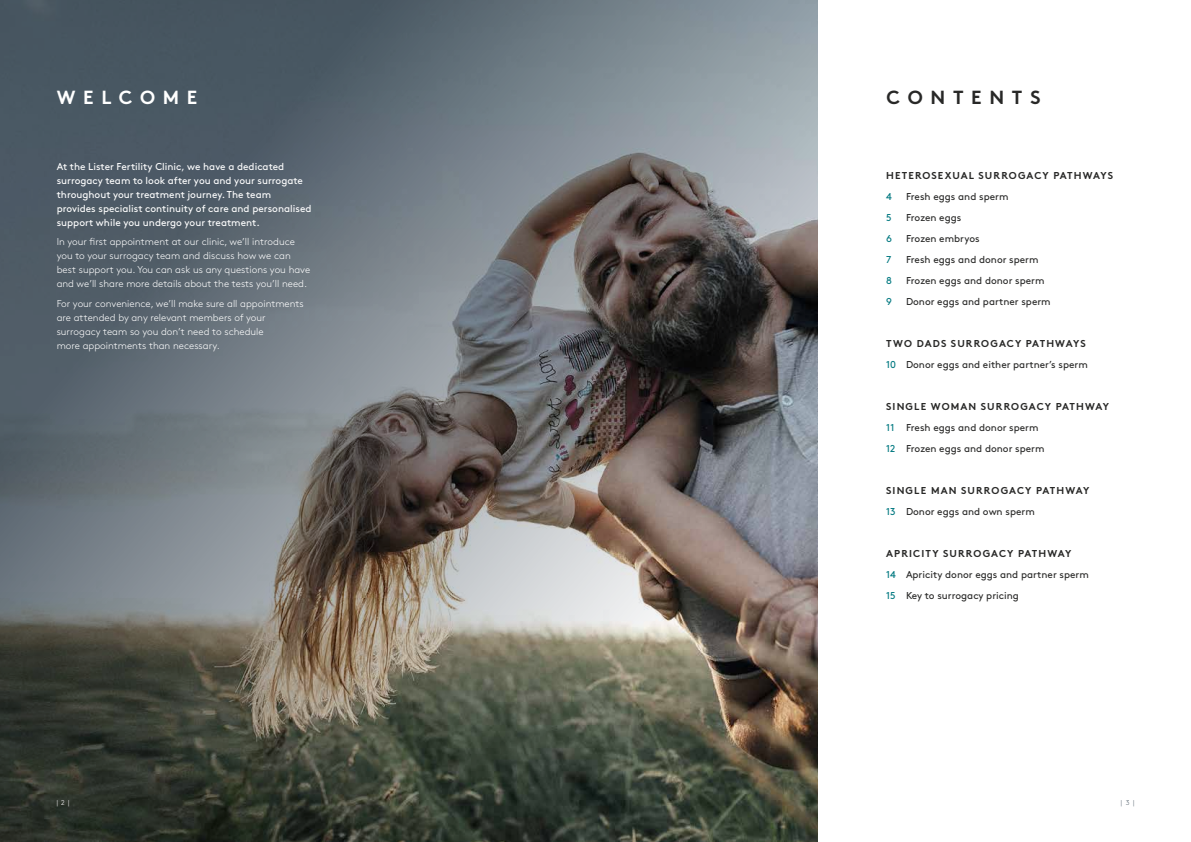
<style>
.page{position:relative;width:1191px;height:842px;background:#fff}
.page>*{position:absolute;margin:0;border:0;box-sizing:border-box;transform-origin:0 0}
.t1{font:700 19px "Brown";letter-spacing:.405em;color:#282827}
.t2{font:700 19px "Brown";letter-spacing:.405em;color:#fff}
.t3{font:300 10px/14px "Brown Std";color:#fff}
.t4{font:10px/21px "Brown Std";color:#282827}
.t5{font:10px/14px "Brown Std";color:#fff}
.t6{font:700 10px/21px "Brown Std";letter-spacing:.11em;color:#282827}
.t7{font:10px "Brown Std";color:#007880}
.t8{font:300 7px "Brown Std";color:#fff}
.t9{font:300 7px "Brown Std";color:#54616c}
.s1{font-weight:700}
.s2{color:#007880}
.s3{font-weight:400;color:#007880}
.s4{font-weight:400}
</style>
<div class="page">
<img style="left:0;top:0;width:817px;height:842px">
<h1 class="t2" style="left:57px;top:81px;width:142px">WELCOME</h1>
<p class="t5" style="left:57px;top:159px;width:256px">At the Lister Fertility Clinic, we have a dedicated surrogacy team to look after you and your surrogate throughout your treatment journey. The team provides specialist continuity of care and personalised support while you undergo your treatment.</p>
<p class="t3" style="left:57px;top:235px;width:255px">In your first appointment at our clinic, we’ll introduce you to your surrogacy team and discuss how we can best support you. You can ask us any questions you have and we’ll share more details about the tests you’ll need.</p>
<p class="t3" style="left:57px;top:297px;width:249px">For your convenience, we’ll make sure all appointments are attended by any relevant members of your surrogacy team so you don’t need to schedule<br>more appointments than necessary.</p>
<h1 class="t1" style="left:886px;top:81px;width:155px">CONTENTS</h1>
<p class="t6" style="left:886px;top:165px;width:228px">HETEROSEXUAL SURROGACY PATHWAYS</p>
<p class="t7" style="left:886px;top:190px;width:7px">4</p>
<p class="t4" style="left:906px;top:186px;width:104px">Fresh eggs and sperm</p>
<p class="t7" style="left:886px;top:211px;width:7px">5</p>
<p class="t4" style="left:906px;top:207px;width:57px">Frozen eggs</p>
<p class="t7" style="left:886px;top:232px;width:7px">6</p>
<p class="t4" style="left:906px;top:228px;width:75px">Frozen embryos</p>
<p class="t7" style="left:886px;top:253px;width:7px">7</p>
<p class="t4" style="left:906px;top:249px;width:134px">Fresh eggs and donor sperm</p>
<p class="t7" style="left:886px;top:274px;width:7px">8</p>
<p class="t4" style="left:906px;top:270px;width:140px">Frozen eggs and donor sperm</p>
<p class="t7" style="left:886px;top:295px;width:7px">9</p>
<p class="t4" style="left:906px;top:291px;width:146px">Donor eggs and partner sperm</p>
<p class="t4" style="left:886px;top:333px;width:203px"><span class="s1">TWO DADS SURROGACY PATHWAYS<br></span><span class="s2">10</span> Donor eggs and either partner’s sperm</p>
<p class="t4" style="left:886px;top:396px;width:224px"><span class="s1">SINGLE WOMAN SURROGACY PATHWAY<br></span><span class="s2">11</span> Fresh eggs and donor sperm<br><span class="s2">12</span> Frozen eggs and donor sperm</p>
<p class="t6" style="left:886px;top:480px;width:205px">SINGLE MAN SURROGACY PATHWAY<br><span class="s3">13</span> <span class="s4">Donor eggs and own sperm</span></p>
<p class="t4" style="left:886px;top:543px;width:204px"><span class="s1">APRICITY SURROGACY PATHWAY<br></span><span class="s2">14</span> Apricity donor eggs and partner sperm<br><span class="s2">15</span> Key to surrogacy pricing</p>
<p class="t8" style="left:57px;top:798px;width:14px">|2|</p>
<p class="t9" style="left:1121px;top:798px;width:15px">|3|</p>
</div>
